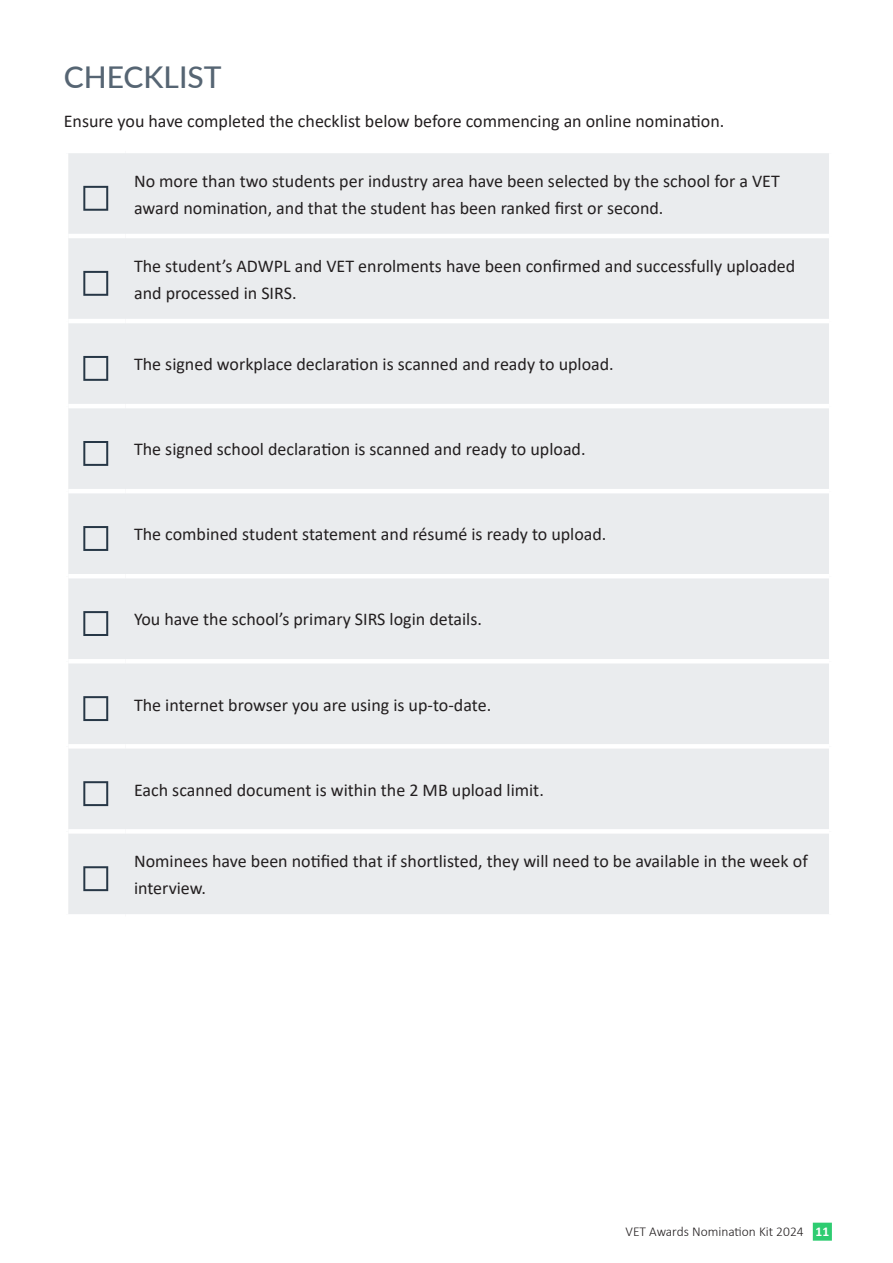
<style>
.page{position:relative;width:893px;height:1263px;background:#fff}
.page>*{position:absolute;margin:0;border:0;box-sizing:border-box;transform-origin:0 0}
.Modern_Pictograms_for_icons{font:54px "Calibri";color:#273746}
.Heading_1{font:500 30px "Lato";color:#566573}
.Table_Body_Mon{font:18px/27px "Calibri";color:#231f20}
.Body_text{font:18px "Calibri";color:#231f20}
.t1{font:300 13.5px "Calibri";color:#231f20}
.s1{font-weight:700;color:#fff}
</style>
<div class="page">
<div style="left:68px;top:153px;width:761px;height:761px;background:#eaecee"></div>
<hr style="left:68px;top:234px;width:58px;height:4px;background:#fff">
<hr style="left:126px;top:234px;width:703px;height:4px;background:#fff">
<hr style="left:68px;top:319px;width:58px;height:4px;background:#fff">
<hr style="left:126px;top:319px;width:703px;height:4px;background:#fff">
<hr style="left:68px;top:404px;width:58px;height:4px;background:#fff">
<hr style="left:126px;top:404px;width:703px;height:4px;background:#fff">
<hr style="left:68px;top:489px;width:58px;height:4px;background:#fff">
<hr style="left:126px;top:489px;width:703px;height:4px;background:#fff">
<hr style="left:68px;top:574px;width:58px;height:4px;background:#fff">
<hr style="left:126px;top:574px;width:703px;height:4px;background:#fff">
<hr style="left:68px;top:659px;width:58px;height:4px;background:#fff">
<hr style="left:126px;top:659px;width:703px;height:4px;background:#fff">
<hr style="left:68px;top:744px;width:58px;height:4px;background:#fff">
<hr style="left:126px;top:744px;width:703px;height:4px;background:#fff">
<div style="left:68px;top:829px;width:58px;height:5px;background:#fff"></div>
<div style="left:126px;top:829px;width:703px;height:5px;background:#fff"></div>
<div style="left:813px;top:1223px;width:19px;height:18px;background:#2ecc71"></div>
<h1 class="Heading_1" style="left:64px;top:55px;width:159px">CHECKLIST</h1>
<p class="Body_text" style="left:64px;top:109px;width:662px">Ensure you have completed the checklist below before commencing an online nomination.</p>
<p class="Modern_Pictograms_for_icons" style="left:79px;top:155px;width:34px">□</p>
<p class="Table_Body_Mon" style="left:134px;top:167px;width:647px">No more than two students per industry area have been selected by the school for a VET award nomination, and that the student has been ranked first or second.</p>
<p class="Modern_Pictograms_for_icons" style="left:79px;top:240px;width:34px">□</p>
<p class="Table_Body_Mon" style="left:134px;top:252px;width:663px">The student’s ADWPL and VET enrolments have been confirmed and successfully uploaded and processed in SIRS.</p>
<p class="Modern_Pictograms_for_icons" style="left:79px;top:325px;width:34px">□</p>
<p class="Table_Body_Mon" style="left:134px;top:350px;width:481px">The signed workplace declaration is scanned and ready to upload.</p>
<p class="Modern_Pictograms_for_icons" style="left:79px;top:410px;width:34px">□</p>
<p class="Table_Body_Mon" style="left:134px;top:435px;width:453px">The signed school declaration is scanned and ready to upload.</p>
<p class="Modern_Pictograms_for_icons" style="left:79px;top:495px;width:34px">□</p>
<p class="Table_Body_Mon" style="left:134px;top:520px;width:474px">The combined student statement and résumé is ready to upload.</p>
<p class="Modern_Pictograms_for_icons" style="left:79px;top:581px;width:34px">□</p>
<p class="Table_Body_Mon" style="left:134px;top:605px;width:349px">You have the school’s primary SIRS login details.</p>
<p class="Modern_Pictograms_for_icons" style="left:79px;top:666px;width:34px">□</p>
<p class="Table_Body_Mon" style="left:134px;top:691px;width:359px">The internet browser you are using is up-to-date.</p>
<p class="Modern_Pictograms_for_icons" style="left:79px;top:751px;width:34px">□</p>
<p class="Table_Body_Mon" style="left:134px;top:776px;width:411px">Each scanned document is within the 2 MB upload limit.</p>
<p class="Modern_Pictograms_for_icons" style="left:79px;top:836px;width:34px">□</p>
<p class="Table_Body_Mon" style="left:134px;top:847px;width:675px">Nominees have been notified that if shortlisted, they will need to be available in the week of interview.</p>
<p class="t1" style="left:625px;top:1223px;width:205px">VET Awards Nomination Kit 2024 <span class="s1">11</span></p>
</div>
